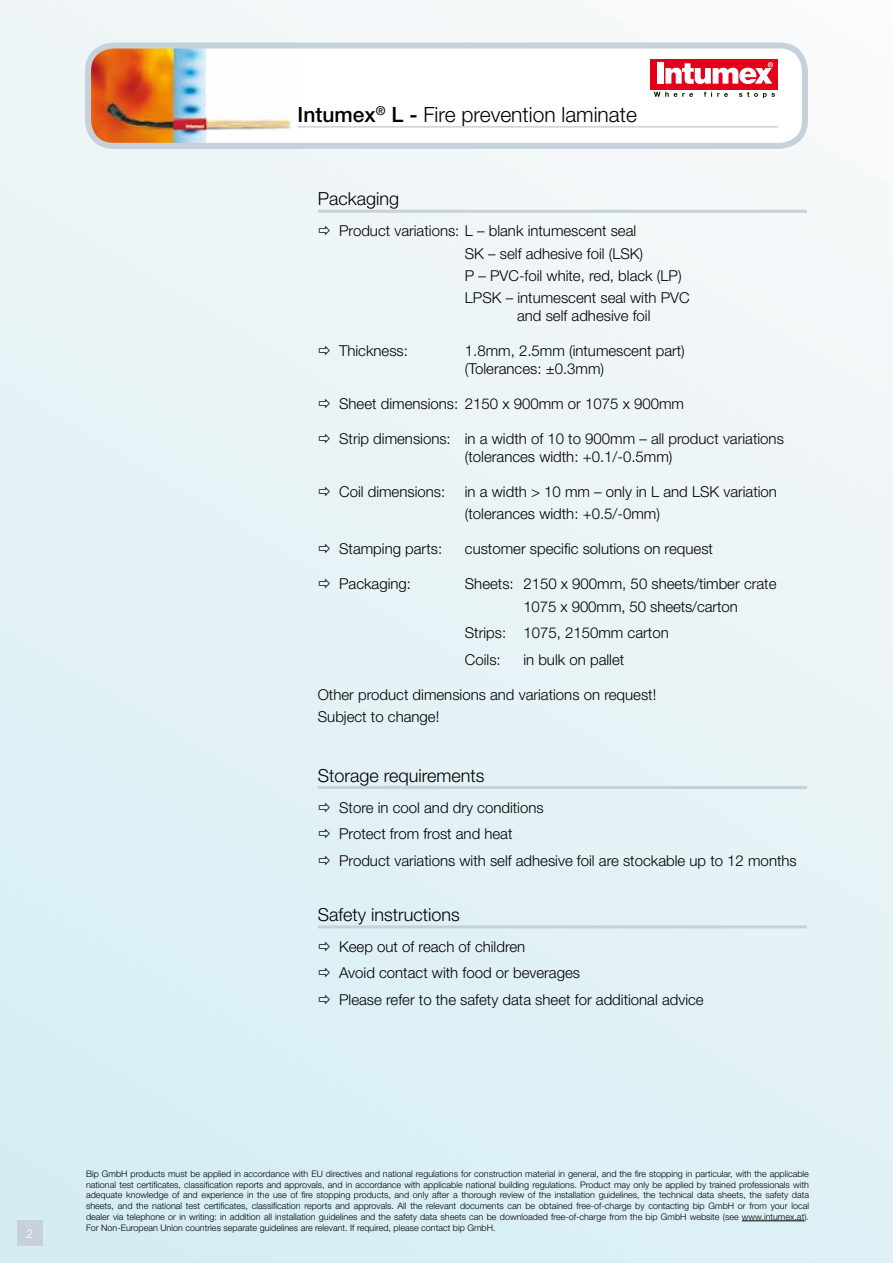
<style>
.page{position:relative;width:893px;height:1263px;background:#fff}
.page>*{position:absolute;margin:0;border:0;box-sizing:border-box;transform-origin:0 0}
.t1{font:300 21px "Helvetica Neue LT Std";color:#000}
.t2{font:300 18px "Helvetica Neue LT Std";color:#000}
.t3{font:300 15px/22.2px "Helvetica Neue LT Std";color:#000}
.t4{font:300 12px "Helvetica Neue LT Std";color:#fff}
.t5{font:300 9px/10.8px "Helvetica Neue LT Std";color:#000;text-align:justify}
.s1{font-weight:500}
</style>
<div class="page">
<div style="left:17px;top:1220px;width:26px;height:26px;background:#c7d1dc"></div>
<img style="left:88px;top:46px;width:210px;height:100px">
<div style="left:85px;top:43px;width:723px;height:106px;border:6px solid #c7d1dc;border-radius:26px"></div>
<hr style="left:298px;top:126px;width:480px;height:2px;background:#c7d1dc">
<svg style="left:651px;top:89px;width:127px;height:10px"></svg>
<div style="left:651px;top:59px;width:127px;height:30px;background:#e2001a"></div>
<div style="left:657px;top:62px;width:7px;height:22px;background:#fff"></div>
<svg style="left:665px;top:62px;width:108px;height:22px"></svg>
<svg style="left:654px;top:92px;width:39px;height:5px"></svg>
<svg style="left:704px;top:92px;width:24px;height:5px"></svg>
<svg style="left:739px;top:92px;width:36px;height:6px"></svg>
<hr style="left:742px;top:1220px;width:62px;height:1px;background:#000">
<hr style="left:318px;top:210px;width:489px;height:3px;background:#c7d1dc">
<hr style="left:318px;top:786px;width:489px;height:3px;background:#c7d1dc">
<hr style="left:318px;top:925px;width:489px;height:3px;background:#c7d1dc">
<svg style="left:319px;top:226px;width:11px;height:9px"></svg>
<svg style="left:319px;top:346px;width:11px;height:9px"></svg>
<svg style="left:319px;top:399px;width:11px;height:9px"></svg>
<svg style="left:319px;top:434px;width:11px;height:9px"></svg>
<svg style="left:319px;top:487px;width:11px;height:9px"></svg>
<svg style="left:319px;top:544px;width:11px;height:9px"></svg>
<svg style="left:319px;top:579px;width:11px;height:9px"></svg>
<svg style="left:319px;top:802px;width:11px;height:10px"></svg>
<svg style="left:319px;top:829px;width:11px;height:9px"></svg>
<svg style="left:319px;top:855px;width:11px;height:10px"></svg>
<svg style="left:319px;top:942px;width:11px;height:9px"></svg>
<svg style="left:319px;top:968px;width:11px;height:10px"></svg>
<svg style="left:319px;top:995px;width:11px;height:9px"></svg>
<h1 class="t1" style="left:298px;top:102px;width:341px"><span class="s1">Intumex</span><sup>®</sup> <span class="s1">L -</span> Fire prevention laminate</h1>
<h2 class="t2" style="left:318px;top:188px;width:83px">Packaging</h2>
<h3 class="t3" style="left:465px;top:219px;width:226px;text-indent:-126px">Product variations: L – blank intumescent seal<br>SK – self adhesive foil (LSK)<br>P – PVC-foil white, red, black (LP)<br>LPSK – intumescent seal with PVC</h3>
<h3 class="t3" style="left:517px;top:304px;width:135px">and self adhesive foil</h3>
<h3 class="t3" style="left:339px;top:339px;width:70px">Thickness:</h3>
<h3 class="t3" style="left:465px;top:341px;width:222px;line-height:18px">1.8mm, 2.5mm (intumescent part) (Tolerances: ±0.3mm)</h3>
<h3 class="t3" style="left:339px;top:392px;width:347px">Sheet dimensions: 2150 x 900mm or 1075 x 900mm</h3>
<h3 class="t3" style="left:465px;top:429px;width:320px;line-height:18px;text-indent:-126px">Strip dimensions: in a width of 10 to 900mm – all product variations (tolerances width: +0.1/-0.5mm)</h3>
<h3 class="t3" style="left:339px;top:480px;width:108px">Coil dimensions:</h3>
<h3 class="t3" style="left:465px;top:480px;width:314px">in a width &gt; 10 mm – only in L and LSK variation (tolerances width: +0.5/-0mm)</h3>
<h3 class="t3" style="left:339px;top:538px;width:105px">Stamping parts:</h3>
<h3 class="t3" style="left:465px;top:538px;width:250px">customer specific solutions on request</h3>
<h3 class="t3" style="left:339px;top:573px;width:73px">Packaging:</h3>
<h3 class="t3" style="left:523px;top:573px;width:255px;text-indent:-58px">Sheets: 2150 x 900mm, 50 sheets/timber crate<br>1075 x 900mm, 50 sheets/carton</h3>
<h3 class="t3" style="left:465px;top:619px;width:205px;line-height:26.5px">Strips: 1075, 2150mm carton<br>Coils:</h3>
<h3 class="t3" style="left:523px;top:648px;width:102px">in bulk on pallet</h3>
<h3 class="t3" style="left:318px;top:683px;width:340px">Other product dimensions and variations on request!<br>Subject to change!</h3>
<h2 class="t2" style="left:318px;top:764px;width:168px">Storage requirements</h2>
<h3 class="t3" style="left:339px;top:793px;width:459px;line-height:26.5px">Store in cool and dry conditions<br>Protect from frost and heat<br>Product variations with self adhesive foil are stockable up to 12 months</h3>
<h2 class="t2" style="left:318px;top:904px;width:144px">Safety instructions</h2>
<h3 class="t3" style="left:339px;top:933px;width:366px;line-height:26.5px">Keep out of reach of children<br>Avoid contact with food or beverages<br>Please refer to the safety data sheet for additional advice</h3>
<h3 class="t4" style="left:26px;top:1226px;width:8px">2</h3>
<p class="t5" style="left:86px;top:1168px;width:724px">Bip GmbH products must be applied in accordance with EU directives and national regulations for construction material in general, and the fire stopping in particular, with the applicable national test certificates, classification reports and approvals, and in accordance with applicable national building regulations. Product may only be applied by trained professionals with adequate knowledge of and experience in the use of fire stopping products, and only after a thorough review of the installation guidelines, the technical data sheets, the safety data sheets, and the national test certificates, classification reports and approvals. All the relevant documents can be obtained free-of-charge by contacting bip GmbH or from your local dealer via telephone or in writing: in addition all installation guidelines and the safety data sheets can be downloaded free-of-charge from the bip GmbH website (see www.intumex.at).<br>For Non-European Union countries separate guidelines are relevant. If required, please contact bip GmbH.</p>
</div>
